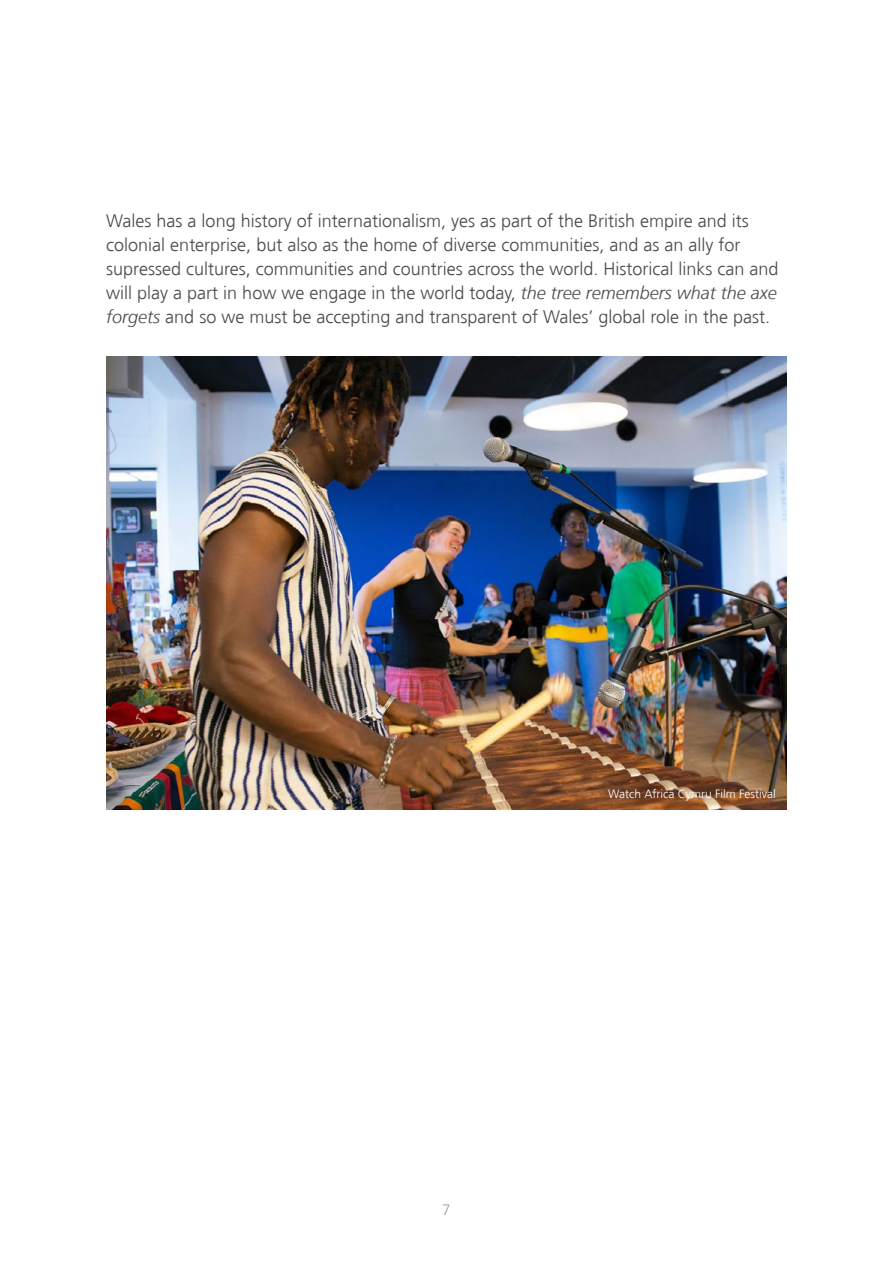
<style>
.page{position:relative;width:893px;height:1263px;background:#fff}
.page>*{position:absolute;margin:0;border:0;box-sizing:border-box;transform-origin:0 0}
.t1{font:300 18px/24px "Frutiger";color:#4a4a49}
.t2{font:300 15px "Frutiger";color:#9d9d9c}
.t3{font:300 12px "Frutiger";color:#fff}
.s1{font-style:italic}
</style>
<div class="page">
<img style="left:106px;top:356px;width:681px;height:453px">
<p class="t1" style="left:106px;top:209px;width:674px">Wales has a long history of internationalism, yes as part of the British empire and its colonial enterprise, but also as the home of diverse communities, and as an ally for supressed cultures, communities and countries across the world. Historical links can and will play a part in how we engage in the world today, <span class="s1">the tree remembers what the axe forgets</span> and so we must be accepting and transparent of Wales’ global role in the past.</p>
<p class="t3" style="left:608px;top:787px;width:169px">Watch Africa Cymru Film Festival</p>
<p class="t2" style="left:442px;top:1201px;width:10px">7</p>
</div>
